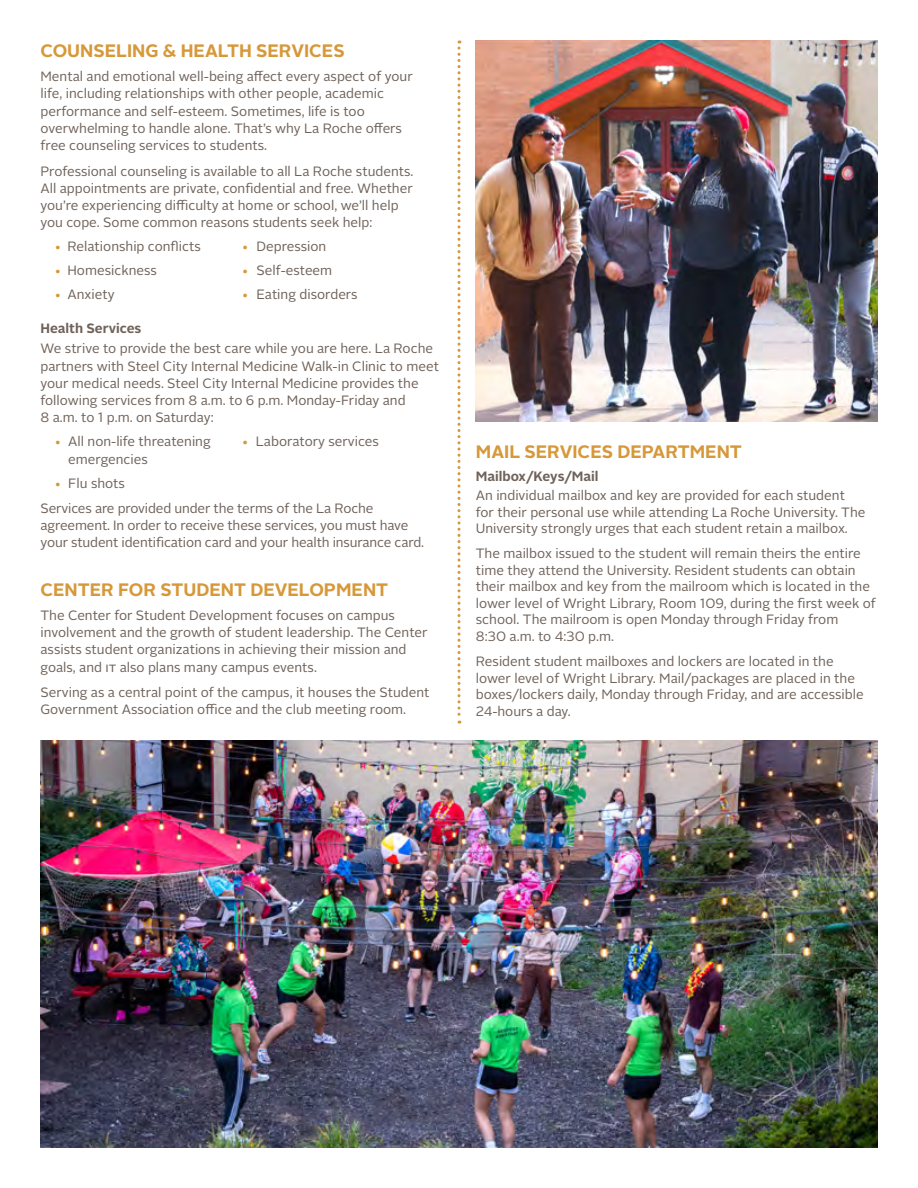
<style>
.page{position:relative;width:918px;height:1188px;background:#fff}
.page>*{position:absolute;margin:0;border:0;box-sizing:border-box;transform-origin:0 0}
.t1{font:700 18px "Alright Sans";color:#d69839}
.Body_Text{font:13.5px/17.2px "Alright Sans";color:#6f6259}
.List_Paragraph{font:13.5px "Alright Sans";color:#6f6259}
.SUBHEAD{font:700 13.5px "Alright Sans";color:#6f6259}
.s1{color:#d69839}
</style>
<div class="page">
<img style="left:40px;top:741px;width:838px;height:407px">
<svg style="left:458px;top:40px;width:2px;height:684px"></svg>
<img style="left:476px;top:40px;width:402px;height:381px">
<p class="t1" style="left:40px;top:38px;width:306px">COUNSELING &amp; HEALTH SERVICES</p>
<p class="Body_Text" style="left:40px;top:68px;width:374px">Mental and emotional well-being affect every aspect of your life, including relationships with other people, academic performance and self-esteem. Sometimes, life is too overwhelming to handle alone. That’s why La Roche offers free counseling services to students.</p>
<p class="Body_Text" style="left:40px;top:162px;width:374px">Professional counseling is available to all La Roche students.<br>All appointments are private, confidential and free. Whether you’re experiencing difficulty at home or school, we’ll help you cope. Some common reasons students seek help:</p>
<p class="List_Paragraph" style="left:54px;top:237px;width:148px"><span class="s1">•</span> Relationship conflicts</p>
<p class="List_Paragraph" style="left:241px;top:237px;width:86px"><span class="s1">•</span> Depression</p>
<p class="List_Paragraph" style="left:54px;top:261px;width:104px"><span class="s1">•</span> Homesickness</p>
<p class="List_Paragraph" style="left:242px;top:261px;width:92px"><span class="s1">•</span> Self-esteem</p>
<p class="List_Paragraph" style="left:54px;top:285px;width:62px"><span class="s1">•</span> Anxiety</p>
<p class="List_Paragraph" style="left:242px;top:285px;width:118px"><span class="s1">•</span> Eating disorders</p>
<p class="SUBHEAD" style="left:40px;top:319px;width:102px">Health Services</p>
<p class="Body_Text" style="left:40px;top:340px;width:400px">We strive to provide the best care while you are here. La Roche partners with Steel City Internal Medicine Walk-in Clinic to meet your medical needs. Steel City Internal Medicine provides the following services from 8 a.m. to 6 p.m. Monday-Friday and<br>8 a.m. to 1 p.m. on Saturday:</p>
<p class="List_Paragraph" style="left:54px;top:432px;width:158px"><span class="s1">•</span> All non-life threatening</p>
<p class="List_Paragraph" style="left:242px;top:432px;width:139px"><span class="s1">•</span> Laboratory services</p>
<p class="List_Paragraph" style="left:68px;top:450px;width:81px">emergencies</p>
<p class="List_Paragraph" style="left:54px;top:474px;width:73px"><span class="s1">•</span> Flu shots</p>
<p class="Body_Text" style="left:41px;top:500px;width:385px">Services are provided under the terms of the La Roche agreement. In order to receive these services, you must have your student identification card and your health insurance card.</p>
<p class="t1" style="left:40px;top:577px;width:349px">CENTER FOR STUDENT DEVELOPMENT</p>
<p class="Body_Text" style="left:40px;top:607px;width:389px">The Center for Student Development focuses on campus involvement and the growth of student leadership. The Center assists student organizations in achieving their mission and goals, and it also plans many campus events.</p>
<p class="Body_Text" style="left:40px;top:684px;width:390px">Serving as a central point of the campus, it houses the Student<br>Government Association office and the club meeting room.</p>
<p class="t1" style="left:476px;top:440px;width:268px">MAIL SERVICES DEPARTMENT</p>
<p class="SUBHEAD" style="left:476px;top:466px;width:124px">Mailbox/Keys/Mail</p>
<p class="Body_Text" style="left:476px;top:487px;width:391px;line-height:16.5px">An individual mailbox and key are provided for each student for their personal use while attending La Roche University. The<br>University strongly urges that each student retain a mailbox.</p>
<p class="Body_Text" style="left:476px;top:546px;width:402px;line-height:16.5px">The mailbox issued to the student will remain theirs the entire time they attend the University. Resident students can obtain their mailbox and key from the mailroom which is located in the lower level of Wright Library, Room 109, during the first week of school. The mailroom is open Monday through Friday from<br>8:30 a.m. to 4:30 p.m.</p>
<p class="Body_Text" style="left:476px;top:654px;width:389px;line-height:16.5px">Resident student mailboxes and lockers are located in the lower level of Wright Library. Mail/packages are placed in the boxes/lockers daily, Monday through Friday, and are accessible 24-hours a day.</p>
</div>
